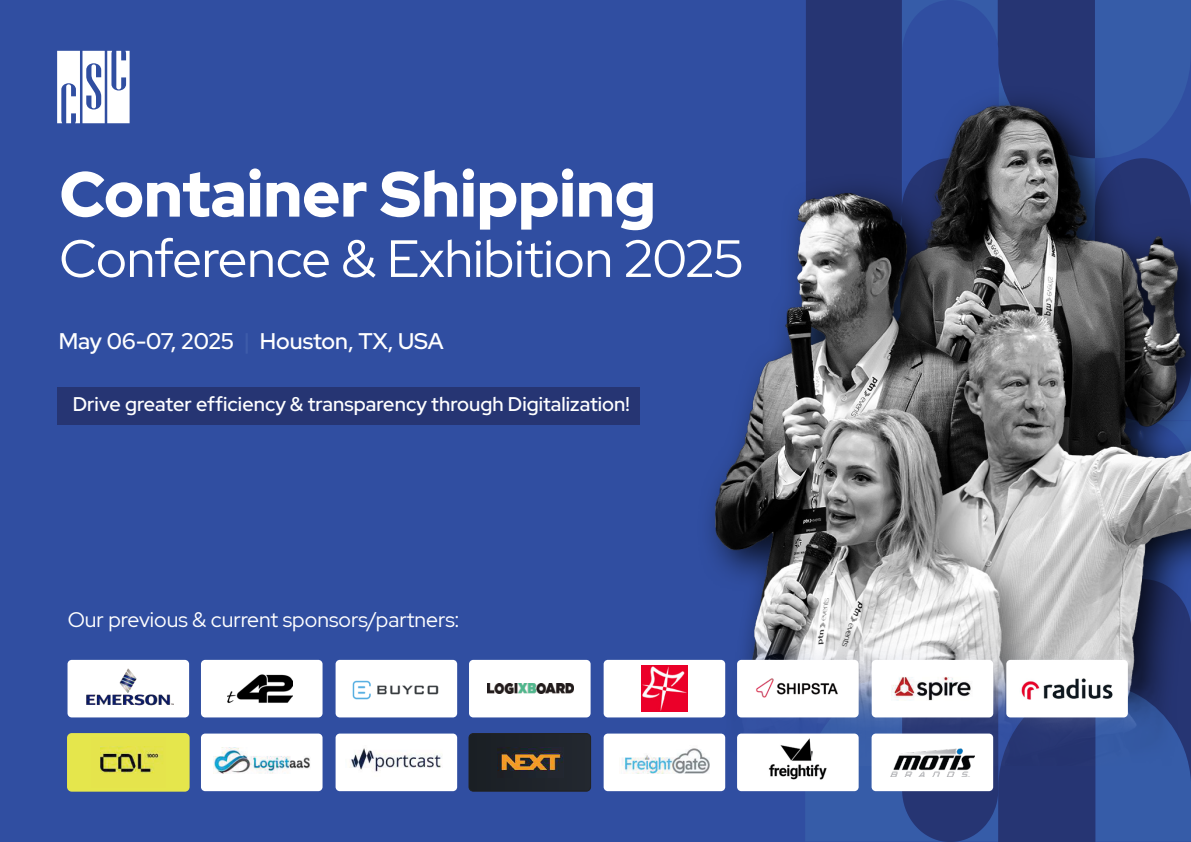
<style>
.page{position:relative;width:1191px;height:842px;background:#304ea1}
.page>*{position:absolute;margin:0;border:0;box-sizing:border-box;transform-origin:0 0}
.t1{font:900 63.6px "Red Hat Display";color:#fff}
.t2{font:52.4px "Red Hat Display";letter-spacing:-.005em;color:#fff}
.t3{font:600 22.6px "Red Hat Display";color:#fff}
.t4{font:21.2px "Red Hat Display";color:#fff}
.t5{font:600 19.8px "Red Hat Display";letter-spacing:.005em;color:#fff}
.s1{color:#3e5caa}
</style>
<div class="page">
<svg style="left:805px;top:0;width:386px;height:842px"></svg>
<svg style="left:806px;top:0;width:191px;height:66px;fill:#273879"></svg>
<img style="left:666px;top:66px;width:524px;height:699px">
<div style="left:57px;top:386px;width:583px;height:38px;background:#263573"></div>
<svg style="left:57px;top:51px;width:73px;height:72px"></svg>
<div style="left:68px;top:660px;width:121px;height:57px;background:#fff"></div>
<div style="left:201px;top:660px;width:121px;height:57px;background:#fff;border-radius:4px"></div>
<div style="left:335px;top:660px;width:122px;height:57px;background:#fff;border-radius:4px"></div>
<div style="left:469px;top:660px;width:121px;height:57px;background:#fff"></div>
<div style="left:603px;top:660px;width:122px;height:57px;background:#fff;border-radius:4px"></div>
<div style="left:737px;top:660px;width:121px;height:57px;background:#fff;border-radius:4px"></div>
<div style="left:871px;top:660px;width:122px;height:57px;background:#fff;border-radius:4px"></div>
<div style="left:67px;top:733px;width:123px;height:58px;background:#e5e64c;border-radius:5px"></div>
<div style="left:201px;top:733px;width:121px;height:58px;background:#fff;border-radius:4px"></div>
<div style="left:335px;top:733px;width:122px;height:58px;background:#fff;border-radius:4px"></div>
<div style="left:468px;top:733px;width:123px;height:58px;background:#1f2329"></div>
<div style="left:603px;top:733px;width:122px;height:58px;background:#fff;border-radius:4px"></div>
<div style="left:737px;top:733px;width:121px;height:58px;background:#fff;border-radius:4px"></div>
<div style="left:871px;top:733px;width:122px;height:58px;background:#fff;border-radius:4px"></div>
<img style="left:890px;top:748px;width:84px;height:29px">
<img style="left:352px;top:680px;width:87px;height:20px">
<img style="left:100px;top:746px;width:60px;height:28px">
<img style="left:85px;top:667px;width:90px;height:39px">
<img style="left:213px;top:748px;width:97px;height:26px">
<img style="left:487px;top:684px;width:86px;height:9px">
<img style="left:497px;top:747px;width:66px;height:30px">
<img style="left:349px;top:748px;width:93px;height:24px">
<img style="left:756px;top:678px;width:82px;height:20px">
<img style="left:891px;top:677px;width:80px;height:24px">
<img style="left:227px;top:674px;width:65px;height:29px">
<img style="left:621px;top:748px;width:89px;height:26px">
<img style="left:768px;top:738px;width:59px;height:42px">
<img style="left:641px;top:666px;width:46px;height:46px">
<div style="left:1006px;top:660px;width:121px;height:57px;background:#fff;border-radius:4px"></div>
<img style="left:1021px;top:678px;width:92px;height:22px">
<h1 class="t1" style="left:59px;top:153px;width:598px">Container Shipping</h1>
<h2 class="t2" style="left:59px;top:224px;width:685px">Conference &amp; Exhibition 2025</h2>
<p class="t3" style="left:59px;top:326px;width:386px">May 06-07, 2025 <span class="s1">|</span> Houston, TX, USA</p>
<p class="t5" style="left:73px;top:391px;width:558px">Drive greater efficiency &amp; transparency through Digitalization!</p>
<p class="t4" style="left:68px;top:606px;width:393px">Our previous &amp; current sponsors/partners:</p>
</div>
